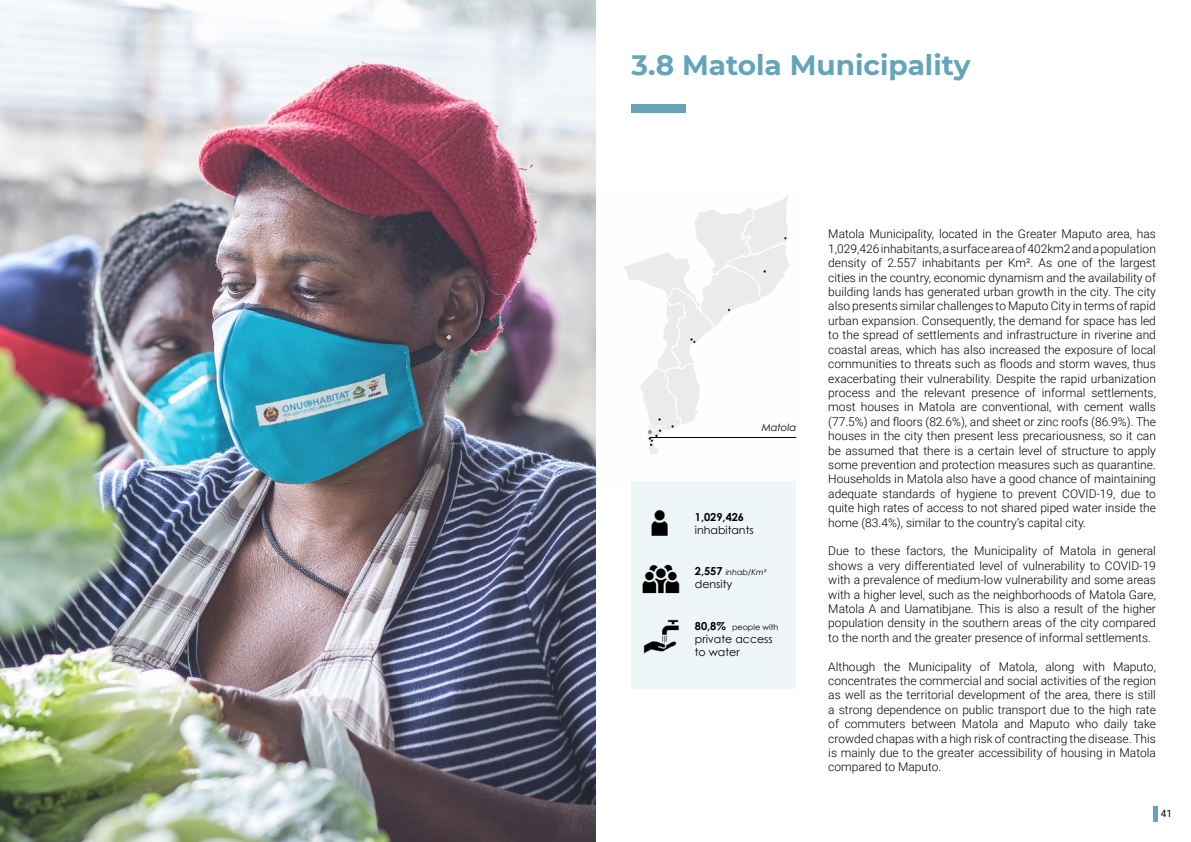
<style>
.page{position:relative;width:1191px;height:842px;background:#fff}
.page>*{position:absolute;margin:0;border:0;box-sizing:border-box;transform-origin:0 0}
.t1{font:700 28px "Montserrat";color:#64a4b8}
.t2{font:300 12px/14.4px "Roboto";color:#000;text-align:justify}
.t3{font:11px/13.2px "Century Gothic";color:#000}
.t4{font:700 11px "Century Gothic";color:#000}
.t5{font:10px "Roboto";color:#000}
.t6{font:italic 9.9px "Century Gothic";color:#000}
.t7{font:8px "Century Gothic";color:#000}
.t8{font:italic 8px "Century Gothic";color:#000}
.s1{font-weight:700;font-style:normal;font-size:11px}
.s2{font-weight:700;font-size:11px}
</style>
<div class="page">
<img style="left:595px;top:192px;width:194px;height:292px">
<div style="left:631px;top:105px;width:55px;height:8px;background:#67a4b8"></div>
<hr style="left:650px;top:437px;width:146px;height:1px;background:#000">
<div style="left:631px;top:481px;width:165px;height:207px;background:#eff6f8"></div>
<img style="left:642px;top:564px;width:38px;height:30px">
<img style="left:651px;top:509px;width:17px;height:27px">
<img style="left:643px;top:619px;width:36px;height:35px">
<svg style="left:648px;top:430px;width:4px;height:4px"></svg>
<div style="left:1153px;top:806px;width:5px;height:16px;background:#67a4b8"></div>
<img style="left:0;top:0;width:595px;height:842px">
<h1 class="t1" style="left:631px;top:45px;width:340px">3.8 Matola Municipality</h1>
<p class="t6" style="left:761px;top:421px;width:36px">Matola</p>
<p class="t4" style="left:695px;top:509px;width:51px">1,029,426</p>
<p class="t3" style="left:695px;top:524px;width:60px">inhabitants</p>
<p class="t8" style="left:695px;top:566px;width:73px"><span class="s1">2,557</span> inhab/Km²</p>
<p class="t3" style="left:695px;top:577px;width:39px">density</p>
<p class="t7" style="left:695px;top:621px;width:85px"><span class="s2">80,8%</span> people with</p>
<p class="t3" style="left:695px;top:632px;width:79px">private access to water</p>
<p class="t2" style="left:828px;top:227px;width:329px">Matola Municipality, located in the Greater Maputo area, has 1,029,426 inhabitants, a surface area of 402km2 and a population density of 2.557 inhabitants per Km². As one of the largest cities in the country, economic dynamism and the availability of building lands has generated urban growth in the city. The city also presents similar challenges to Maputo City in terms of rapid urban expansion. Consequently, the demand for space has led to the spread of settlements and infrastructure in riverine and coastal areas, which has also increased the exposure of local communities to threats such as floods and storm waves, thus exacerbating their vulnerability. Despite the rapid urbanization process and the relevant presence of informal settlements, most houses in Matola are conventional, with cement walls (77.5%) and floors (82.6%), and sheet or zinc roofs (86.9%). The houses in the city then present less precariousness, so it can be assumed that there is a certain level of structure to apply some prevention and protection measures such as quarantine.<br>Households in Matola also have a good chance of maintaining adequate standards of hygiene to prevent COVID-19, due to quite high rates of access to not shared piped water inside the home (83.4%), similar to the country’s capital city.</p>
<p class="t2" style="left:828px;top:543px;width:329px">Due to these factors, the Municipality of Matola in general shows a very differentiated level of vulnerability to COVID-19 with a prevalence of medium-low vulnerability and some areas with a higher level, such as the neighborhoods of Matola Gare, Matola A and Uamatibjane. This is also a result of the higher population density in the southern areas of the city compared to the north and the greater presence of informal settlements.</p>
<p class="t2" style="left:828px;top:659px;width:329px">Although the Municipality of Matola, along with Maputo, concentrates the commercial and social activities of the region as well as the territorial development of the area, there is still a strong dependence on public transport due to the high rate of commuters between Matola and Maputo who daily take crowded chapas with a high risk of contracting the disease. This is mainly due to the greater accessibility of housing in Matola compared to Maputo.</p>
<p class="t5" style="left:1160px;top:807px;width:13px">41</p>
</div>
